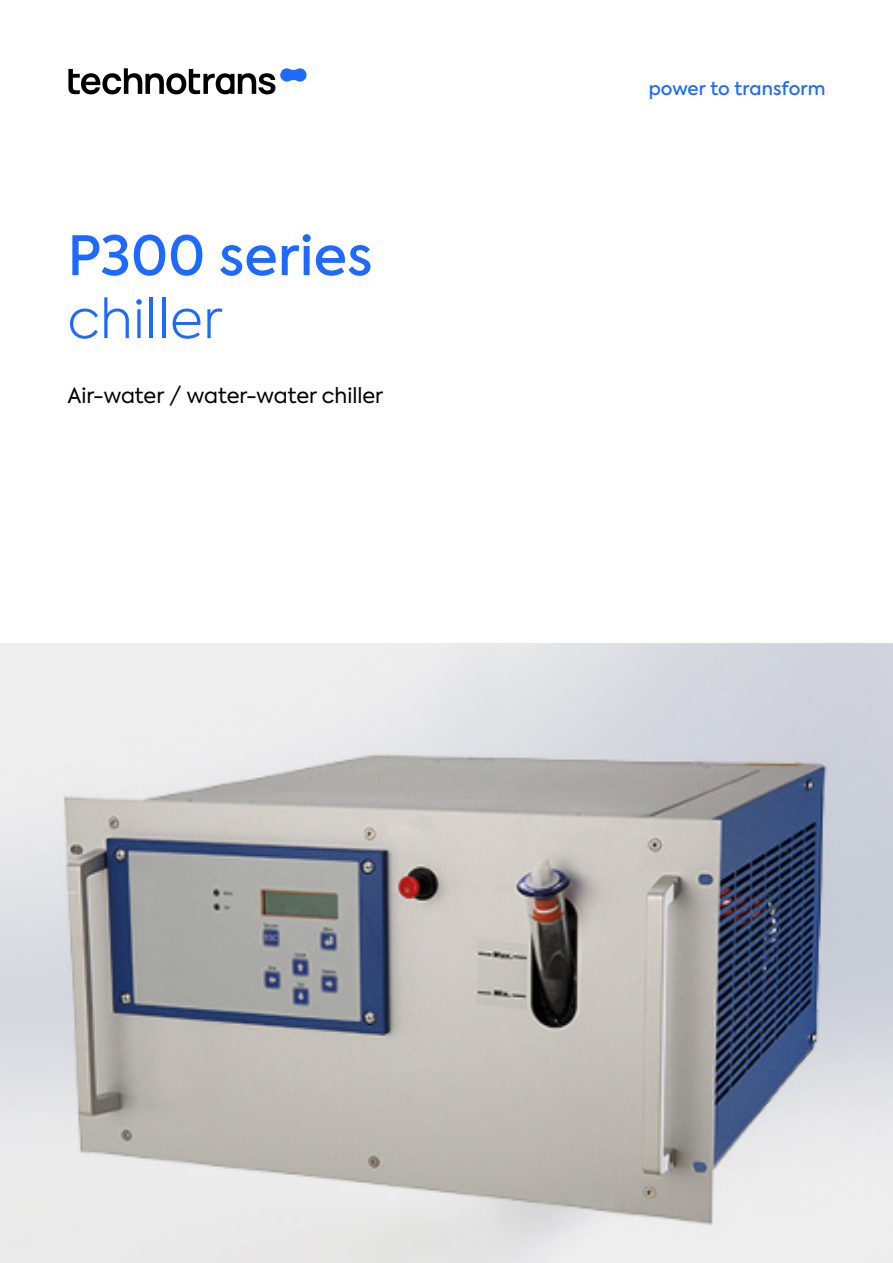
<style>
.page{position:relative;width:893px;height:1263px;background:#fff}
.page>*{position:absolute;margin:0;border:0;box-sizing:border-box;transform-origin:0 0}
.t1{font:500 54px "Axiforma";letter-spacing:.005em;color:#1e69ff}
.t2{font:300 54px "Axiforma";letter-spacing:.005em;color:#1e69ff}
.t3{font:21px "Axiforma";color:#000}
.Anleser{font:500 18px "Axiforma";letter-spacing:.005em;color:#1e69ff}
</style>
<div class="page">
<img style="left:0;top:643px;width:893px;height:620px">
<svg style="left:68px;top:68px;width:239px;height:26px"></svg>
<p class="t1" style="left:68px;top:220px;width:306px">P300 series</p>
<p class="t2" style="left:68px;top:284px;width:157px">chiller</p>
<p class="t3" style="left:68px;top:382px;width:317px">Air-water / water-water chiller</p>
<p class="Anleser" style="left:649px;top:76px;width:178px">power to transform</p>
</div>
